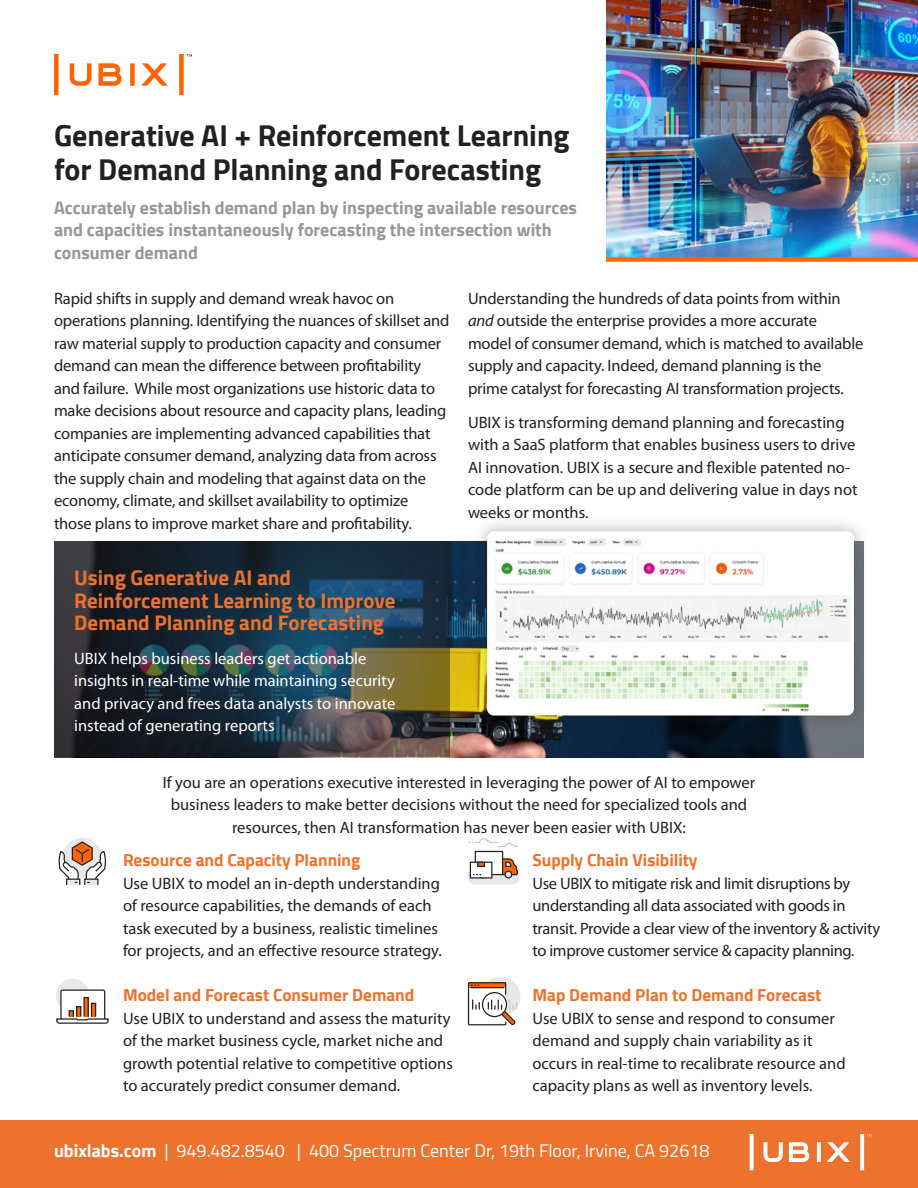
<style>
.page{position:relative;width:918px;height:1188px;background:#fff}
.page>*{position:absolute;margin:0;border:0;box-sizing:border-box;transform-origin:0 0}
._00_Header_01{font:700 30px/33.8px "Cairo";color:#212121}
.header_03{font:700 21px/22.5px "Cairo";color:#ec722e}
.leader{font:700 18px/22.5px "Cairo";color:#979797}
.t1{font:18px "Cairo";color:#fff}
.icon_header{font:700 17.25px "Cairo";color:#ec722e}
._00_Body{font:16.5px/22.5px "Myriad Pro";letter-spacing:-.01em;color:#231f20}
._00_Body_Centered{font:16.5px/22.5px "Myriad Pro";color:#231f20;text-align:center}
._00_Body-2{font:16.5px/22.5px "Myriad Pro";color:#fff}
.s1{font-style:italic}
.s2{font-weight:700}
</style>
<div class="page">
<img style="left:450px;top:542px;width:414px;height:215px">
<div style="left:0;top:1120px;width:918px;height:68px;background:#ec722e"></div>
<svg style="left:54px;top:542px;width:396px;height:215px;background:#28363f"></svg>
<img style="left:606px;top:0;width:312px;height:257px">
<svg style="left:54px;top:54px;width:138px;height:41px"></svg>
<svg style="left:750px;top:1134px;width:121px;height:36px"></svg>
<div style="left:472px;top:516px;width:397px;height:215px;background:#231f20;opacity:.35"></div>
<img style="left:487px;top:531px;width:367px;height:185px">
<div style="left:606px;top:257px;width:312px;height:5px;background:#f60"></div>
<div style="left:62px;top:838px;width:40px;height:40px;background:#e8e8e8;border-radius:50%"></div>
<svg style="left:58px;top:841px;width:49px;height:44px"></svg>
<div style="left:56px;top:979px;width:33px;height:32px;background:#e8e8e8;border-radius:50%"></div>
<svg style="left:56px;top:989px;width:53px;height:35px"></svg>
<div style="left:76px;top:1006px;width:5px;height:11px;border:1px solid #212121"></div>
<div style="left:83px;top:997px;width:6px;height:20px;border:1px solid #212121"></div>
<div style="left:91px;top:1003px;width:5px;height:14px;border:1px solid #212121"></div>
<svg style="left:468px;top:838px;width:51px;height:9px"></svg>
<div style="left:475px;top:851px;width:28px;height:24px;background:#fff;border:1px solid #212121"></div>
<svg style="left:468px;top:858px;width:51px;height:26px"></svg>
<div style="left:481px;top:977px;width:40px;height:40px;background:#e8e8e8;border-radius:50%"></div>
<div style="left:468px;top:982px;width:38px;height:43px;border:1px solid #212121"></div>
<svg style="left:469px;top:983px;width:48px;height:43px"></svg>
<p class="_00_Header_01" style="left:54px;top:119px;width:517px">Generative AI + Reinforcement Learning for Demand Planning and Forecasting</p>
<p class="leader" style="left:54px;top:196px;width:525px">Accurately establish demand plan by inspecting available resources and capacities instantaneously forecasting the intersection with consumer demand</p>
<p class="_00_Body" style="left:54px;top:287px;width:397px">Rapid shifts in supply and demand wreak havoc on operations planning. Identifying the nuances of skillset and raw material supply to production capacity and consumer demand can mean the difference between profitability and failure. While most organizations use historic data to make decisions about resource and capacity plans, leading companies are implementing advanced capabilities that anticipate consumer demand, analyzing data from across the supply chain and modeling that against data on the economy, climate, and skillset availability to optimize those plans to improve market share and profitability.</p>
<p class="_00_Body" style="left:468px;top:287px;width:397px">Understanding the hundreds of data points from within <span class="s1">and</span> outside the enterprise provides a more accurate model of consumer demand, which is matched to available supply and capacity. Indeed, demand planning is the prime catalyst for forecasting AI transformation projects.</p>
<p class="_00_Body" style="left:468px;top:410px;width:391px">UBIX is transforming demand planning and forecasting with a SaaS platform that enables business users to drive AI innovation. UBIX is a secure and flexible patented no&shy;code platform can be up and delivering value in days not weeks or months.</p>
<p class="header_03" style="left:74px;top:567px;width:323px">Using Generative AI and<br>Reinforcement Learning to Improve<br>Demand Planning and Forecasting</p>
<p class="_00_Body-2" style="left:74px;top:647px;width:323px">UBIX helps business leaders get actionable insights in real-time while maintaining security and privacy and frees data analysts to innovate instead of generating reports</p>
<p class="_00_Body_Centered" style="left:163px;top:770px;width:594px">If you are an operations executive interested in leveraging the power of AI to empower business leaders to make better decisions without the need for specialized tools and resources, then AI transformation has never been easier with UBIX:</p>
<p class="icon_header" style="left:123px;top:850px;width:239px">Resource and Capacity Planning</p>
<p class="_00_Body" style="left:123px;top:872px;width:320px">Use UBIX to model an in-depth understanding of resource capabilities, the demands of each task executed by a business, realistic timelines for projects, and an effective resource strategy.</p>
<p class="icon_header" style="left:123px;top:985px;width:293px">Model and Forecast Consumer Demand</p>
<p class="_00_Body" style="left:123px;top:1007px;width:331px">Use UBIX to understand and assess the maturity of the market business cycle, market niche and growth potential relative to competitive options to accurately predict consumer demand.</p>
<p class="icon_header" style="left:532px;top:850px;width:167px">Supply Chain Visibility</p>
<p class="_00_Body" style="left:532px;top:872px;width:349px">Use UBIX to mitigate risk and limit disruptions by understanding all data associated with goods in transit. Provide a clear view of the inventory &amp; activity to improve customer service &amp; capacity planning.</p>
<p class="icon_header" style="left:532px;top:985px;width:290px">Map Demand Plan to Demand Forecast</p>
<p class="_00_Body" style="left:532px;top:1007px;width:315px">Use UBIX to sense and respond to consumer demand and supply chain variability as it occurs in real-time to recalibrate resource and capacity plans as well as inventory levels.</p>
<p class="t1" style="left:54px;top:1136px;width:657px"><span class="s2">ubixlabs.com</span> | 949.482.8540 | 400 Spectrum Center Dr, 19th Floor, Irvine, CA 92618</p>
</div>
